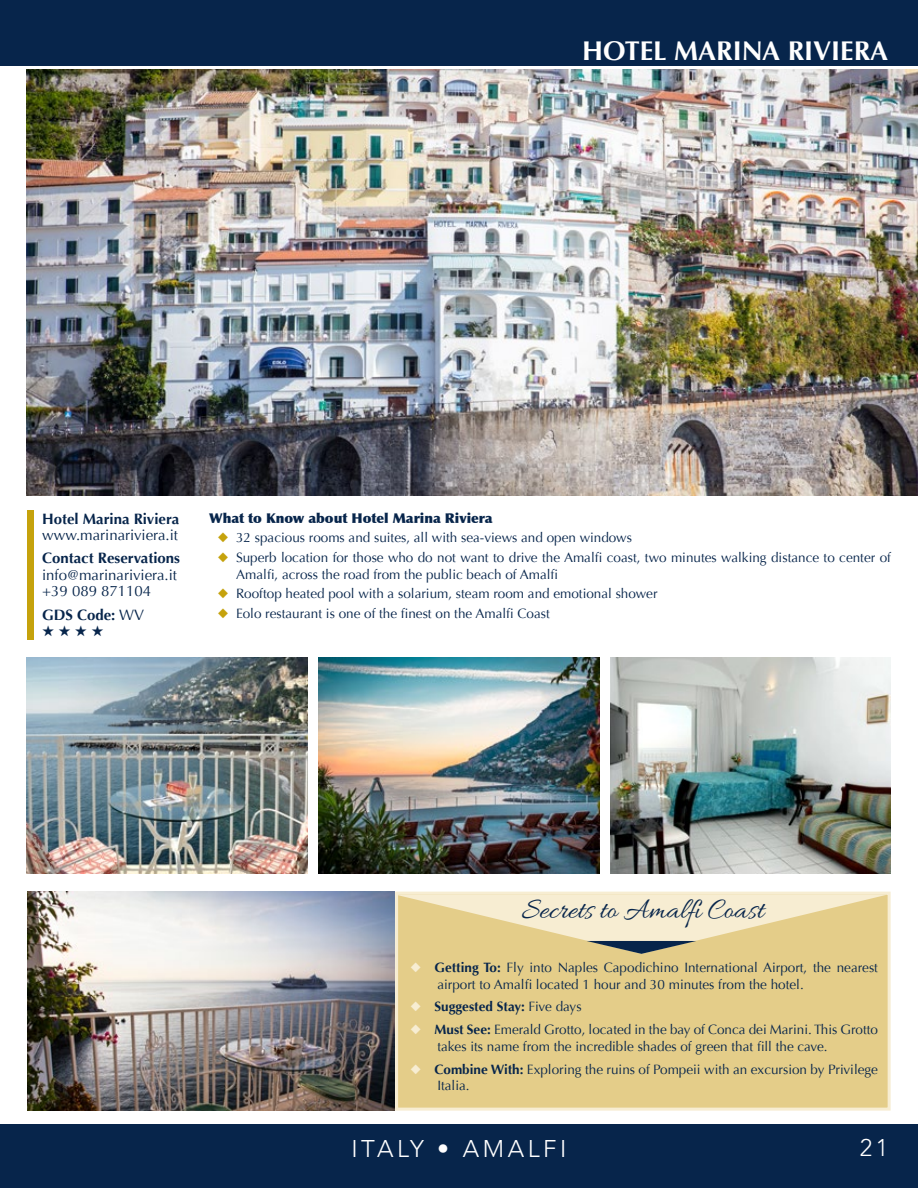
<style>
.page{position:relative;width:918px;height:1188px;background:#fff}
.page>*{position:absolute;margin:0;border:0;box-sizing:border-box;transform-origin:0 0}
.t1{font:30px "Allura";color:#07254b}
.t2{font:700 27px "Optima";color:#fff}
.t3{font:300 24px "Avenir";letter-spacing:.15em;color:#fff}
.t4{font:15px/16.5px "Optima";color:#07254b}
.t5{font:700 15px "Optima";color:#07254b}
.t6{font:15px "Zapf Dingbats ITC";color:#07254b}
.t7{font:13.5px/16.5px "Optima";color:#07254b}
.t8{font:900 13.5px "Optima";color:#07254b}
.t9{font:700 13.5px "Optima";color:#07254b}
.s1{font-weight:400}
.s2{color:#c5a20c}
.s3{color:#f7edd2}
.s4{font-weight:700}
</style>
<div class="page">
<div style="left:0;top:0;width:918px;height:67px;background:#07254b"></div>
<div style="left:0;top:1124px;width:918px;height:64px;background:#07254b"></div>
<img style="left:26px;top:69px;width:892px;height:426px">
<img style="left:27px;top:891px;width:368px;height:220px">
<img style="left:318px;top:657px;width:281px;height:216px">
<img style="left:610px;top:657px;width:281px;height:216px">
<div style="left:27px;top:510px;width:7px;height:129px;background:#c5a20c"></div>
<img style="left:26px;top:657px;width:281px;height:216px">
<div style="left:395px;top:892px;width:496px;height:219px;background:#e4cd89;border:3px solid #f7edd2"></div>
<svg style="left:395px;top:894px;width:493px;height:60px"></svg>
<hr style="left:0;top:66px;width:918px;height:3px;background:#fff">
<h2 class="t2" style="left:582px;top:36px;width:308px">HOTEL MARINA RIVIERA</h2>
<p class="t5" style="left:42px;top:510px;width:139px">Hotel Marina Riviera</p>
<p class="t4" style="left:42px;top:527px;width:137px">www.marinariviera.it</p>
<p class="t5" style="left:42px;top:549px;width:140px">Contact Reservations</p>
<p class="t4" style="left:42px;top:567px;width:136px">info@marinariviera.it +39 089 871104</p>
<p class="t5" style="left:42px;top:606px;width:103px">GDS Code: <span class="s1">WV</span></p>
<p class="t6" style="left:42px;top:624px;width:63px">★ ★ ★ ★</p>
<p class="t8" style="left:209px;top:510px;width:285px">What to Know about Hotel Marina Riviera</p>
<p class="t7" style="left:218px;top:530px;width:416px"><span class="s2">◆</span> 32 spacious rooms and suites, all with sea-views and open windows</p>
<p class="t7" style="left:236px;top:550px;width:656px;text-indent:-18px"><span class="s2">◆</span> Superb location for those who do not want to drive the Amalfi coast, two minutes walking distance to center of<br>Amalfi, across the road from the public beach of Amalfi</p>
<p class="t7" style="left:218px;top:586px;width:441px"><span class="s2">◆</span> Rooftop heated pool with a solarium, steam room and emotional shower</p>
<p class="t7" style="left:218px;top:606px;width:333px"><span class="s2">◆</span> Eolo restaurant is one of the finest on the Amalfi Coast</p>
<h1 class="t1" style="left:522px;top:893px;width:243px">Secrets to Amalfi Coast</h1>
<p class="t7" style="left:437px;top:959px;width:442px;text-indent:-27px"><span class="s3">◆</span> <span class="s4">Getting To:</span> Fly into Naples Capodichino International Airport, the nearest airport to Amalfi located 1 hour and 30 minutes from the hotel.</p>
<p class="t9" style="left:410px;top:999px;width:173px"><span class="s3">◆</span> Suggested Stay: <span class="s1">Five days</span></p>
<p class="t7" style="left:437px;top:1022px;width:442px;text-indent:-27px"><span class="s3">◆</span> <span class="s4">Must See:</span> Emerald Grotto, located in the bay of Conca dei Marini. This Grotto takes its name from the incredible shades of green that fill the cave.</p>
<p class="t7" style="left:437px;top:1061px;width:442px;text-indent:-27px"><span class="s3">◆</span> <span class="s4">Combine With:</span> Exploring the ruins of Pompeii with an excursion by Privilege<br>Italia.</p>
<h3 class="t3" style="left:351px;top:1134px;width:217px">ITALY • AMALFI</h3>
<h3 class="t3" style="left:860px;top:1134px;width:30px">21</h3>
</div>
